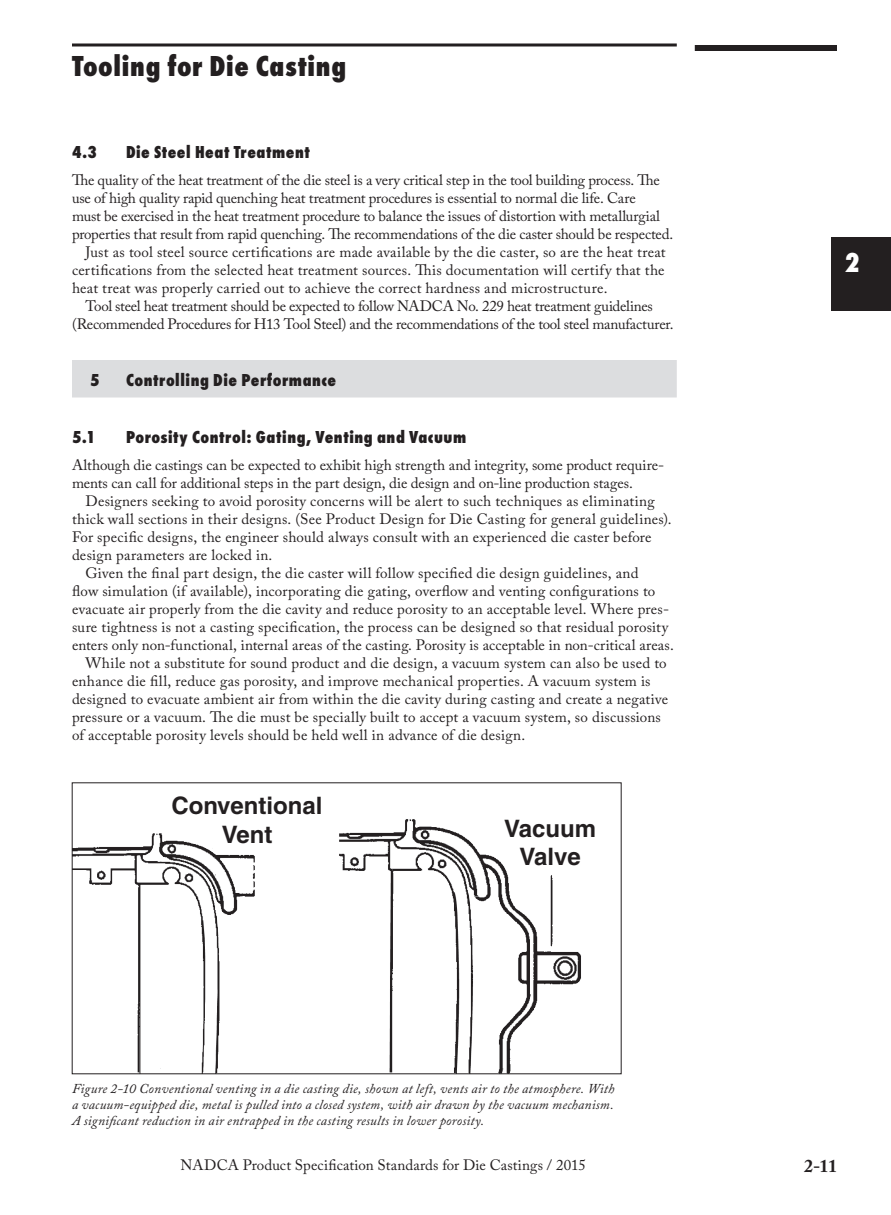
<style>
.page{position:relative;width:891px;height:1215px;background:#fff}
.page>*{position:absolute;margin:0;border:0;box-sizing:border-box;transform-origin:0 0}
.t1{font:800 condensed 30px "Function LH";letter-spacing:.025em;color:#231f20}
.t2{font:800 condensed 28.5px "Function LH";color:#fff}
.t3{font:700 24px/28.5px "Helvetica";color:#231f20;text-align:center}
.Subhead2{font:800 condensed 18px "Function LH";letter-spacing:.03em;color:#231f20}
.SubHead{font:800 condensed 18px "Function LH";letter-spacing:.03em;color:#231f20}
.t4{font:700 18px "Adobe Caslon Pro";color:#231f20}
.Body2{font:15px/18px "Adobe Caslon Pro";letter-spacing:.015em;color:#231f20}
.Body1{font:15px/18px "Adobe Caslon Pro";letter-spacing:-.01em;color:#231f20}
.Body2-2{font:15px/18px "Adobe Caslon Pro";letter-spacing:-.02em;color:#231f20;text-align:center}
.Figure_Caption{font:italic 13.5px/16.2px "Adobe Caslon Pro";letter-spacing:.015em;color:#231f20;text-align:justify}
</style>
<div class="page">
<hr style="left:72px;top:43px;width:605px;height:3px;background:#231f20">
<div style="left:695px;top:45px;width:142px;height:6px;background:#231f20"></div>
<div style="left:831px;top:237px;width:60px;height:73px;background:#231f20"></div>
<img style="left:74px;top:819px;width:507px;height:253px">
<svg style="left:493px;top:819px;width:88px;height:49px"></svg>
<svg style="left:165px;top:819px;width:160px;height:28px"></svg>
<div style="left:72px;top:360px;width:605px;height:38px;background:#dcdddf"></div>
<h1 class="t1" style="left:72px;top:50px;width:276px">Tooling for Die Casting</h1>
<p class="Subhead2" style="left:72px;top:142px;width:27px">4.3</p>
<p class="Subhead2" style="left:126px;top:142px;width:185px">Die Steel Heat Treatment</p>
<p class="Body1" style="left:72px;top:170px;width:603px">The quality of the heat treatment of the die steel is a very critical step in the tool building process. The use of high quality rapid quenching heat treatment procedures is essential to normal die life. Care<br>must be exercised in the heat treatment procedure to balance the issues of distortion with metallurgial properties that result from rapid quenching. The recommendations of the die caster should be respected.</p>
<p class="Body2" style="left:72px;top:242px;width:595px;text-align:justify;text-indent:14px">Just as tool steel source certifications are made available by the die caster, so are the heat treat certifications from the selected heat treatment sources. This documentation will certify that the heat treat was properly carried out to achieve the correct hardness and microstructure.</p>
<p class="Body2-2" style="left:72px;top:296px;width:603px">Tool steel heat treatment should be expected to follow NADCA No. 229 heat treatment guidelines (Recommended Procedures for H13 Tool Steel) and the recommendations of the tool steel manufacturer.</p>
<p class="SubHead" style="left:90px;top:370px;width:11px">5</p>
<p class="SubHead" style="left:126px;top:370px;width:212px">Controlling Die Performance</p>
<p class="Subhead2" style="left:72px;top:427px;width:25px">5.1</p>
<p class="Subhead2" style="left:126px;top:427px;width:342px">Porosity Control: Gating, Venting and Vacuum</p>
<p class="Body1" style="left:72px;top:455px;width:594px">Although die castings can be expected to exhibit high strength and integrity, some product require&shy;ments can call for additional steps in the part design, die design and on-line production stages.</p>
<p class="Body2" style="left:72px;top:491px;width:601px;text-indent:14px">Designers seeking to avoid porosity concerns will be alert to such techniques as eliminating thick wall sections in their designs. (See Product Design for Die Casting for general guidelines).<br>For specific designs, the engineer should always consult with an experienced die caster before design parameters are locked in.</p>
<p class="Body2" style="left:72px;top:563px;width:603px;text-indent:14px">Given the final part design, the die caster will follow specified die design guidelines, and<br>flow simulation (if available), incorporating die gating, overflow and venting configurations to evacuate air properly from the die cavity and reduce porosity to an acceptable level. Where pres&shy;sure tightness is not a casting specification, the process can be designed so that residual porosity enters only non-functional, internal areas of the casting. Porosity is acceptable in non-critical areas.</p>
<p class="Body2" style="left:72px;top:653px;width:598px;text-indent:14px">While not a substitute for sound product and die design, a vacuum system can also be used to enhance die fill, reduce gas porosity, and improve mechanical properties. A vacuum system is designed to evacuate ambient air from within the die cavity during casting and create a negative pressure or a vacuum. The die must be specially built to accept a vacuum system, so discussions of acceptable porosity levels should be held well in advance of die design.</p>
<p class="t3" style="left:172px;top:791px;width:153px">Conventional<br>Vent</p>
<p class="t3" style="left:504px;top:814px;width:93px">Vacuum<br>Valve</p>
<h2 class="t2" style="left:844px;top:247px;width:17px">2</h2>
<p class="Figure_Caption" style="left:72px;top:1080px;width:544px">Figure 2-10 Conventional venting in a die casting die, shown at left, vents air to the atmosphere. With a vacuum-equipped die, metal is pulled into a closed system, with air drawn by the vacuum mechanism.<br>A significant reduction in air entrapped in the casting results in lower porosity.</p>
<p class="Body2" style="left:181px;top:1156px;width:407px">NADCA Product Specification Standards for Die Castings / 2015</p>
<p class="t4" style="left:804px;top:1155px;width:34px">2-11</p>
</div>
